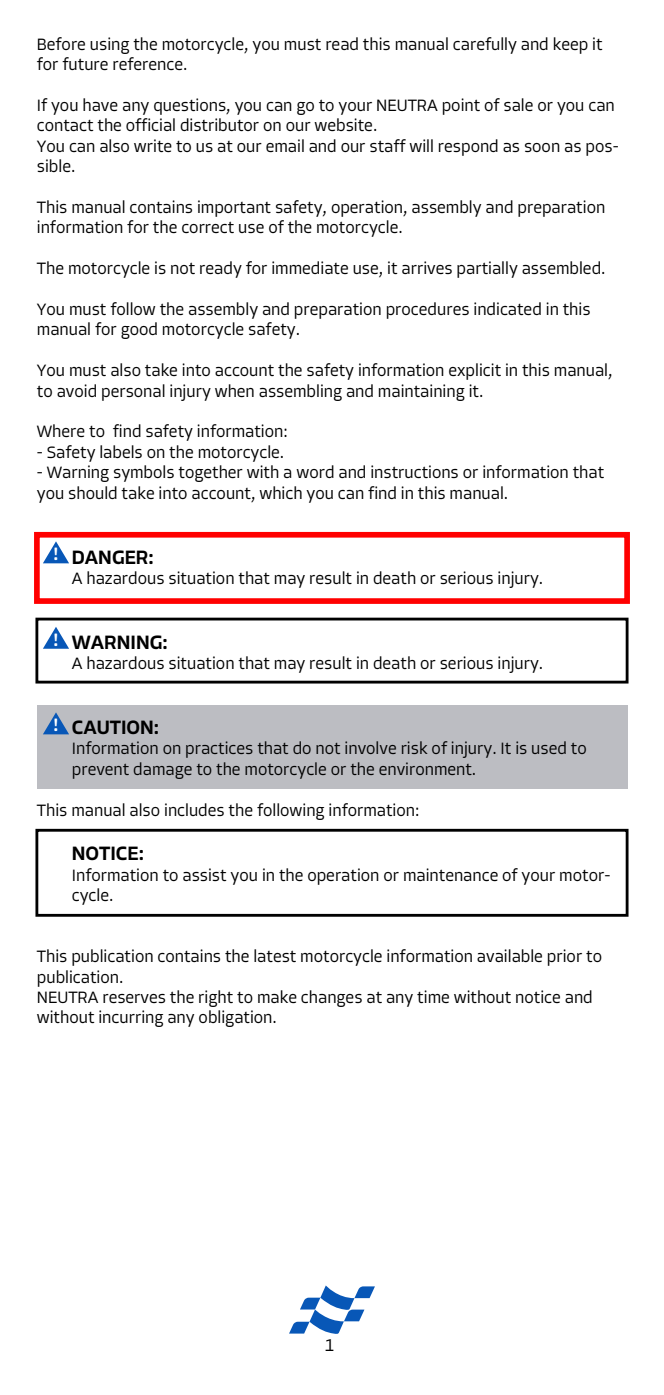
<style>
.page{position:relative;width:664px;height:1395px;background:#fff}
.page>*{position:absolute;margin:0;border:0;box-sizing:border-box;transform-origin:0 0}
.t1{font:500 20px "Allotrope";color:#000}
.t2{font:500 18.4px "Allotrope";color:#fff}
.t3{font:300 17.6px "Allotrope";color:#000}
.t4{font:300 17px/20.4px "Allotrope";color:#000}
</style>
<div class="page">
<div style="left:37px;top:705px;width:589px;height:84px;background:#bcbdc2"></div>
<svg style="left:289px;top:1285px;width:86px;height:49px"></svg>
<svg style="left:43px;top:541px;width:26px;height:22px"></svg>
<svg style="left:43px;top:627px;width:26px;height:22px"></svg>
<svg style="left:43px;top:712px;width:26px;height:22px"></svg>
<div style="left:34px;top:532px;width:595px;height:72px;border:6px solid #f00"></div>
<div style="left:35px;top:618px;width:593px;height:65px;border:3px solid #000"></div>
<div style="left:35px;top:829px;width:593px;height:88px;border:3px solid #000"></div>
<p class="t4" style="left:37px;top:34px;width:567px">Before using the motorcycle, you must read this manual carefully and keep it for future reference.</p>
<p class="t4" style="left:37px;top:95px;width:583px">If you have any questions, you can go to your NEUTRA point of sale or you can contact the official distributor on our website.<br>You can also write to us at our email and our staff will respond as soon as pos&shy;sible.</p>
<p class="t4" style="left:37px;top:197px;width:569px">This manual contains important safety, operation, assembly and preparation information for the correct use of the motorcycle.</p>
<p class="t4" style="left:37px;top:258px;width:570px">The motorcycle is not ready for immediate use, it arrives partially assembled.</p>
<p class="t4" style="left:37px;top:299px;width:555px">You must follow the assembly and preparation procedures indicated in this manual for good motorcycle safety.</p>
<p class="t4" style="left:37px;top:360px;width:577px">You must also take into account the safety information explicit in this manual, to avoid personal injury when assembling and maintaining it.</p>
<p class="t4" style="left:37px;top:422px;width:252px">Where to find safety information:</p>
<p class="t4" style="left:37px;top:442px;width:249px">- Safety labels on the motorcycle.</p>
<p class="t4" style="left:37px;top:462px;width:568px">- Warning symbols together with a word and instructions or information that you should take into account, which you can find in this manual.</p>
<p class="t2" style="left:53px;top:542px;width:6px">!</p>
<p class="t1" style="left:72px;top:543px;width:83px">DANGER:</p>
<p class="t4" style="left:72px;top:568px;width:472px">A hazardous situation that may result in death or serious injury.</p>
<p class="t2" style="left:53px;top:627px;width:6px">!</p>
<p class="t1" style="left:72px;top:629px;width:97px">WARNING:</p>
<p class="t4" style="left:72px;top:653px;width:472px">A hazardous situation that may result in death or serious injury.</p>
<p class="t2" style="left:53px;top:713px;width:6px">!</p>
<p class="t1" style="left:72px;top:714px;width:89px">CAUTION:</p>
<p class="t4" style="left:72px;top:739px;width:516px">Information on practices that do not involve risk of injury. It is used to prevent damage to the motorcycle or the environment.</p>
<p class="t4" style="left:37px;top:800px;width:384px">This manual also includes the following information:</p>
<p class="t1" style="left:72px;top:840px;width:74px">NOTICE:</p>
<p class="t4" style="left:72px;top:865px;width:539px">Information to assist you in the operation or maintenance of your motor&shy;cycle.</p>
<p class="t4" style="left:37px;top:946px;width:566px">This publication contains the latest motorcycle information available prior to publication.<br>NEUTRA reserves the right to make changes at any time without notice and without incurring any obligation.</p>
<p class="t3" style="left:324px;top:1333px;width:11px">1</p>
</div>
